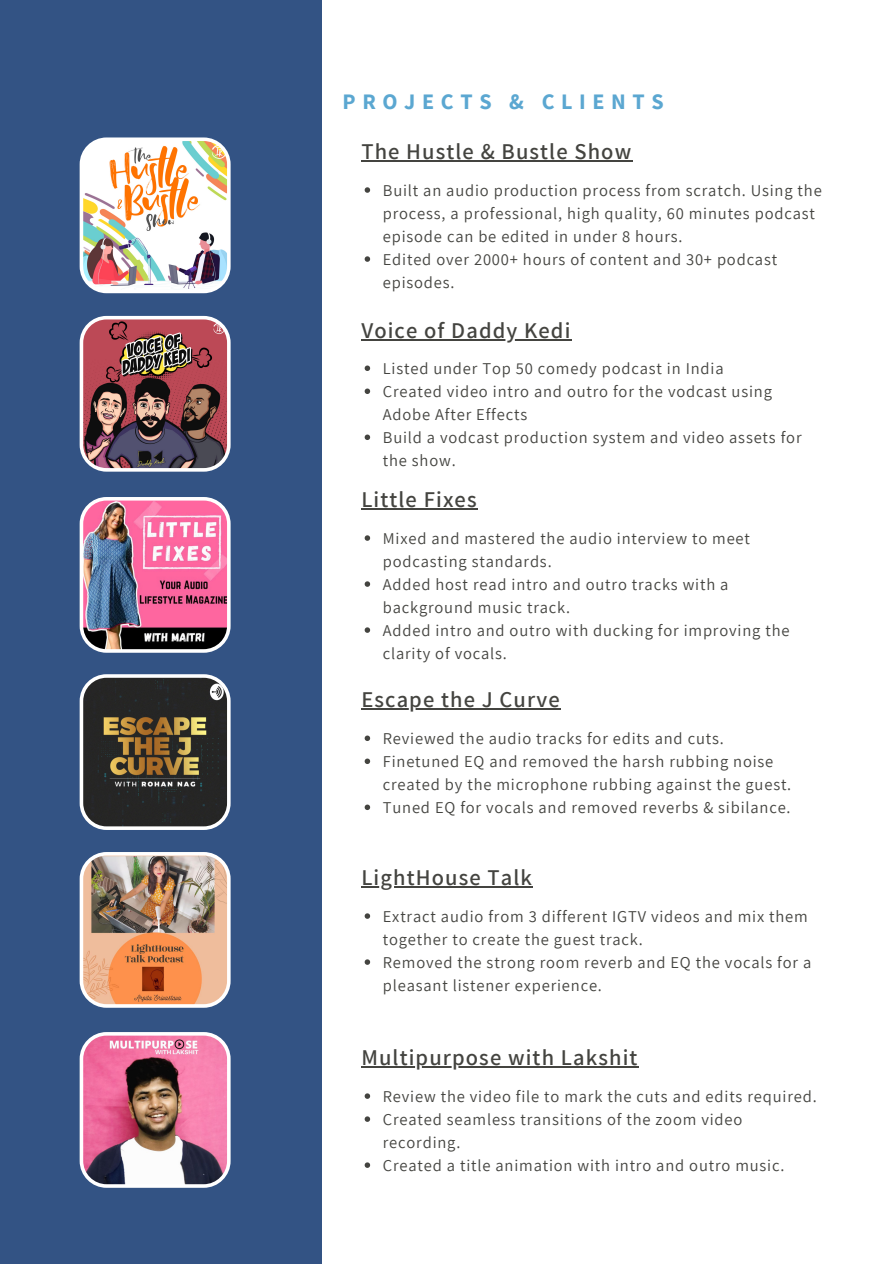
<style>
.page{position:relative;width:894px;height:1264px;background:#fff}
.page>*{position:absolute;margin:0;border:0;box-sizing:border-box;transform-origin:0 0}
.t1{font:600 22.5px "Assistant";letter-spacing:.05em;color:#444440}
.t2{font:700 22.05px "Source Sans Pro";letter-spacing:.3em;color:#5ba7d1}
.t3{font:16.5px/23px "Assistant";letter-spacing:.05em;color:#444440}
</style>
<div class="page">
<div style="left:0;top:0;width:322px;height:1263px;background:#335384"></div>
<svg style="left:80px;top:137px;width:150px;height:156px;background:#dcccbe"></svg>
<svg style="left:80px;top:316px;width:150px;height:155px;background:#89585e"></svg>
<img style="left:80px;top:497px;width:150px;height:155px">
<svg style="left:80px;top:674px;width:150px;height:156px;background:#4d493f"></svg>
<img style="left:80px;top:852px;width:150px;height:155px">
<img style="left:80px;top:1032px;width:150px;height:155px">
<svg style="left:364px;top:187px;width:6px;height:6px"></svg>
<svg style="left:364px;top:256px;width:6px;height:6px"></svg>
<hr style="left:361px;top:160px;width:271px;height:1px;background:#444440">
<svg style="left:364px;top:365px;width:6px;height:6px"></svg>
<svg style="left:364px;top:388px;width:6px;height:6px"></svg>
<svg style="left:364px;top:434px;width:6px;height:6px"></svg>
<hr style="left:361px;top:339px;width:210px;height:1px;background:#444440">
<svg style="left:364px;top:535px;width:6px;height:6px"></svg>
<svg style="left:364px;top:581px;width:6px;height:6px"></svg>
<svg style="left:364px;top:627px;width:6px;height:6px"></svg>
<hr style="left:361px;top:508px;width:116px;height:1px;background:#444440">
<svg style="left:364px;top:735px;width:6px;height:6px"></svg>
<svg style="left:364px;top:758px;width:6px;height:6px"></svg>
<svg style="left:364px;top:804px;width:6px;height:6px"></svg>
<hr style="left:361px;top:708px;width:199px;height:1px;background:#444440">
<svg style="left:364px;top:913px;width:6px;height:5px"></svg>
<svg style="left:364px;top:959px;width:6px;height:5px"></svg>
<hr style="left:361px;top:886px;width:172px;height:1px;background:#444440">
<svg style="left:364px;top:1093px;width:6px;height:5px"></svg>
<svg style="left:364px;top:1116px;width:6px;height:5px"></svg>
<svg style="left:364px;top:1162px;width:6px;height:5px"></svg>
<hr style="left:361px;top:1066px;width:277px;height:1px;background:#444440">
<p class="t2" style="left:342px;top:87px;width:323px">PROJECTS &amp; CLIENTS</p>
<p class="t1" style="left:361px;top:136px;width:271px">The Hustle &amp; Bustle Show</p>
<p class="t3" style="left:383px;top:178px;width:440px">Built an audio production process from scratch. Using the process, a professional, high quality, 60 minutes podcast episode can be edited in under 8 hours.</p>
<p class="t3" style="left:383px;top:247px;width:396px">Edited over 2000+ hours of content and 30+ podcast episodes.</p>
<p class="t1" style="left:361px;top:315px;width:210px">Voice of Daddy Kedi</p>
<p class="t3" style="left:383px;top:357px;width:342px">Listed under Top 50 comedy podcast in India</p>
<p class="t3" style="left:383px;top:380px;width:390px">Created video intro and outro for the vodcast using<br>Adobe After Effects</p>
<p class="t3" style="left:383px;top:426px;width:420px">Build a vodcast production system and video assets for the show.</p>
<p class="t1" style="left:361px;top:484px;width:117px">Little Fixes</p>
<p class="t3" style="left:383px;top:526px;width:368px">Mixed and mastered the audio interview to meet podcasting standards.</p>
<p class="t3" style="left:383px;top:572px;width:347px">Added host read intro and outro tracks with a background music track.</p>
<p class="t3" style="left:383px;top:618px;width:408px">Added intro and outro with ducking for improving the clarity of vocals.</p>
<p class="t1" style="left:361px;top:684px;width:200px">Escape the J Curve</p>
<p class="t3" style="left:383px;top:726px;width:342px">Reviewed the audio tracks for edits and cuts.</p>
<p class="t3" style="left:383px;top:749px;width:410px">Finetuned EQ and removed the harsh rubbing noise created by the microphone rubbing against the guest.</p>
<p class="t3" style="left:383px;top:795px;width:409px">Tuned EQ for vocals and removed reverbs &amp; sibilance.</p>
<p class="t1" style="left:361px;top:862px;width:172px">LightHouse Talk</p>
<p class="t3" style="left:383px;top:904px;width:426px">Extract audio from 3 different IGTV videos and mix them together to create the guest track.</p>
<p class="t3" style="left:383px;top:950px;width:430px">Removed the strong room reverb and EQ the vocals for a pleasant listener experience.</p>
<p class="t1" style="left:361px;top:1042px;width:277px">Multipurpose with Lakshit</p>
<p class="t3" style="left:383px;top:1084px;width:435px">Review the video file to mark the cuts and edits required.</p>
<p class="t3" style="left:383px;top:1107px;width:361px">Created seamless transitions of the zoom video recording.</p>
<p class="t3" style="left:383px;top:1153px;width:403px">Created a title animation with intro and outro music.</p>
</div>
